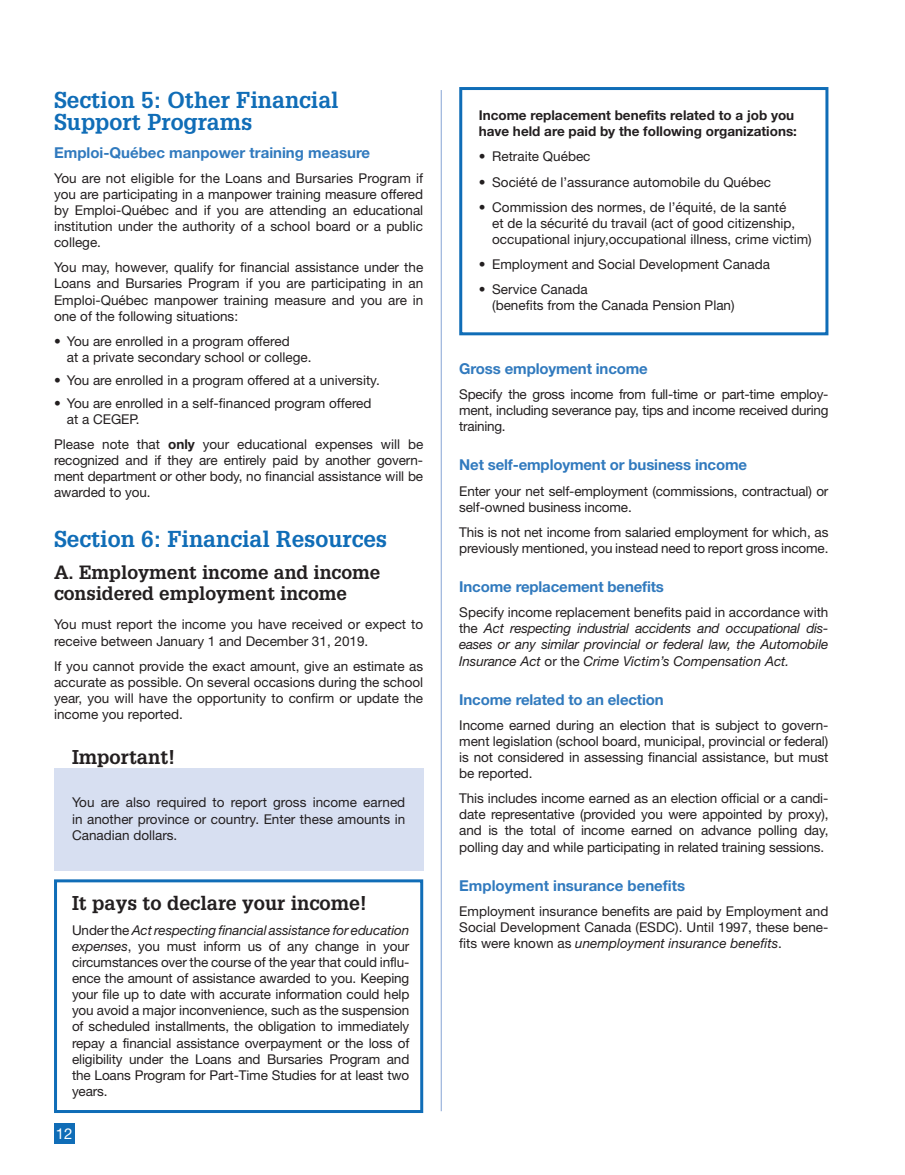
<style>
.page{position:relative;width:905px;height:1175px;background:#fff}
.page>*{position:absolute;margin:0;border:0;box-sizing:border-box;transform-origin:0 0}
.t1{font:700 22.5px/22.5px "Glypha";color:#106db7}
.t2{font:700 19.5px "Glypha";color:#231f20}
.t3{font:700 18.75px/21px "Glypha";color:#231f20}
.t4{font:700 15px "Helvetica Neue";letter-spacing:-.01em;color:#317abe}
.t5{font:15px "Helvetica Neue";color:#fff}
.t6{font:13.5px/16px "Helvetica Neue";color:#231f20;text-align:justify}
.t7{font:italic 13.5px/16px "Helvetica Neue";color:#231f20;text-align:justify}
.t8{font:700 13.5px/16px "Helvetica Neue";color:#231f20}
.s1{font-weight:700}
.s2{font-style:italic}
.s3{font-style:normal}
</style>
<div class="page">
<div style="left:54px;top:1123px;width:20px;height:20px;background:#106db7"></div>
<div style="left:54px;top:768px;width:369px;height:102px;background:#d7dff1"></div>
<hr style="left:441px;top:90px;width:1px;height:1021px;background:#87a5d5">
<div style="left:54px;top:879px;width:369px;height:234px;border:3px solid #106db7"></div>
<div style="left:459px;top:87px;width:369px;height:248px;border:3px solid #106db7"></div>
<h1 class="t1" style="left:54px;top:88px;width:286px">Section 5: Other Financial<br>Support Programs</h1>
<p class="t4" style="left:54px;top:143px;width:317px">Emploi-Québec manpower training measure</p>
<p class="t6" style="left:54px;top:170px;width:371px">You are not eligible for the Loans and Bursaries Program if you are participating in a manpower training measure offered by Emploi-Québec and if you are attending an educational institution under the authority of a school board or a public college.</p>
<p class="t6" style="left:54px;top:259px;width:371px">You may, however, qualify for financial assistance under the Loans and Bursaries Program if you are participating in an Emploi-Québec manpower training measure and you are in one of the following situations:</p>
<p class="t6" style="left:67px;top:333px;width:246px;text-indent:-13px">• You are enrolled in a program offered<br>at a private secondary school or college.</p>
<p class="t6" style="left:54px;top:372px;width:327px">• You are enrolled in a program offered at a university.</p>
<p class="t6" style="left:67px;top:395px;width:306px;text-indent:-13px">• You are enrolled in a self-financed program offered at a CEGEP.</p>
<p class="t6" style="left:54px;top:436px;width:371px">Please note that <span class="s1">only</span> your educational expenses will be recognized and if they are entirely paid by another govern&shy;ment department or other body, no financial assistance will be awarded to you.</p>
<h1 class="t1" style="left:54px;top:527px;width:334px">Section 6: Financial Resources</h1>
<h3 class="t3" style="left:54px;top:561px;width:328px">A. Employment income and income considered employment income</h3>
<p class="t6" style="left:54px;top:616px;width:371px">You must report the income you have received or expect to receive between January 1 and December 31, 2019.</p>
<p class="t6" style="left:54px;top:657px;width:371px">If you cannot provide the exact amount, give an estimate as accurate as possible. On several occasions during the school year, you will have the opportunity to confirm or update the income you reported.</p>
<h2 class="t2" style="left:72px;top:745px;width:104px">Important!</h2>
<p class="t6" style="left:72px;top:794px;width:335px">You are also required to report gross income earned in another province or country. Enter these amounts in Canadian dollars.</p>
<h2 class="t2" style="left:72px;top:890px;width:296px">It pays to declare your income!</h2>
<p class="t6" style="left:72px;top:921px;width:339px">Under the <span class="s2">Act respecting financial assistance for education expenses</span>, you must inform us of any change in your circumstances over the course of the year that could influ&shy;ence the amount of assistance awarded to you. Keeping your file up to date with accurate information could help you avoid a major inconvenience, such as the suspension of scheduled installments, the obligation to immediately repay a financial assistance overpayment or the loss of eligibility under the Loans and Bursaries Program and the Loans Program for Part-Time Studies for at least two years.</p>
<p class="t5" style="left:56px;top:1124px;width:18px">12</p>
<p class="t8" style="left:478px;top:107px;width:320px">Income replacement benefits related to a job you have held are paid by the following organizations:</p>
<p class="t6" style="left:478px;top:148px;width:113px">• Retraite Québec</p>
<p class="t6" style="left:478px;top:173px;width:294px">• Société de l’assurance automobile du Québec</p>
<p class="t6" style="left:492px;top:199px;width:321px;text-align:left;text-indent:-14px">• Commission des normes, de l’équité, de la santé<br>et de la sécurité du travail (act of good citizenship, occupational injury,occupational illness, crime victim)</p>
<p class="t6" style="left:478px;top:256px;width:293px">• Employment and Social Development Canada</p>
<p class="t6" style="left:492px;top:281px;width:244px;text-indent:-14px">• Service Canada<br>(benefits from the Canada Pension Plan)</p>
<p class="t4" style="left:459px;top:359px;width:190px">Gross employment income</p>
<p class="t6" style="left:459px;top:386px;width:371px">Specify the gross income from full-time or part-time employ&shy;ment, including severance pay, tips and income received during training.</p>
<p class="t4" style="left:459px;top:456px;width:289px">Net self-employment or business income</p>
<p class="t6" style="left:459px;top:482px;width:371px">Enter your net self-employment (commissions, contractual) or self-owned business income.</p>
<p class="t6" style="left:459px;top:524px;width:370px">This is not net income from salaried employment for which, as previously mentioned, you instead need to report gross income.</p>
<p class="t4" style="left:459px;top:577px;width:206px">Income replacement benefits</p>
<p class="t7" style="left:459px;top:604px;width:371px"><span class="s3">Specify income replacement benefits paid in accordance with the</span> Act respecting industrial accidents and occupational dis&shy;eases or any similar provincial or federal law, the Automobile Insurance Act <span class="s3">or the</span> Crime Victim’s Compensation Act.</p>
<p class="t4" style="left:459px;top:690px;width:206px">Income related to an election</p>
<p class="t6" style="left:459px;top:716px;width:371px">Income earned during an election that is subject to govern&shy;ment legislation (school board, municipal, provincial or federal) is not considered in assessing financial assistance, but must be reported.</p>
<p class="t6" style="left:459px;top:790px;width:371px">This includes income earned as an election official or a candi&shy;date representative (provided you were appointed by proxy), and is the total of income earned on advance polling day, polling day and while participating in related training sessions.</p>
<p class="t4" style="left:459px;top:876px;width:227px">Employment insurance benefits</p>
<p class="t6" style="left:459px;top:902px;width:371px">Employment insurance benefits are paid by Employment and Social Development Canada (ESDC). Until 1997, these bene&shy;fits were known as <span class="s2">unemployment insurance benefits</span>.</p>
</div>
